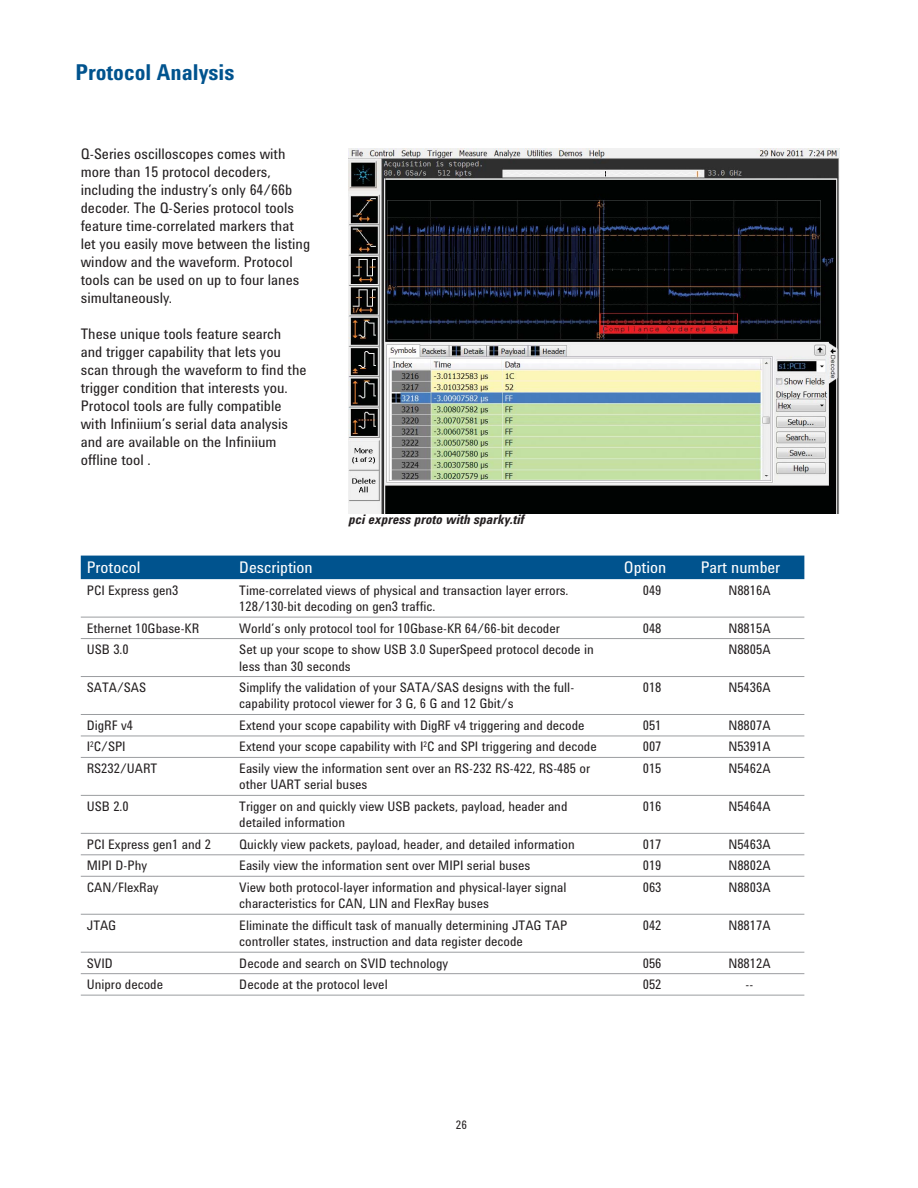
<style>
.page{position:relative;width:918px;height:1188px;background:#fff}
.page>*{position:absolute;margin:0;border:0;box-sizing:border-box;transform-origin:0 0}
.t1{font:700 22.5px "Agilent Condensed CFF";color:#00538e}
.t2{font:16.5px "Agilent Condensed CFF";color:#fff}
.t3{font:15px/18px "Agilent Condensed CFF";color:#231f20}
.t4{font:13.5px/16.5px "Agilent Condensed CFF";color:#231f20}
.t5{font:italic 700 13.5px "Agilent Condensed CFF";color:#231f20}
.t6{font:12px "Agilent Condensed CFF";color:#231f20}
</style>
<div class="page">
<div style="left:81px;top:556px;width:723px;height:23px;background:#00538e"></div>
<hr style="left:81px;top:617px;width:723px;height:1px;background:#9b9da0">
<hr style="left:81px;top:638px;width:723px;height:1px;background:#9b9da0">
<hr style="left:81px;top:676px;width:723px;height:1px;background:#9b9da0">
<hr style="left:81px;top:714px;width:723px;height:1px;background:#9b9da0">
<hr style="left:81px;top:736px;width:723px;height:1px;background:#9b9da0">
<hr style="left:81px;top:757px;width:723px;height:1px;background:#9b9da0">
<hr style="left:81px;top:795px;width:723px;height:1px;background:#9b9da0">
<hr style="left:81px;top:833px;width:723px;height:1px;background:#9b9da0">
<hr style="left:81px;top:854px;width:723px;height:1px;background:#9b9da0">
<hr style="left:81px;top:876px;width:723px;height:1px;background:#9b9da0">
<hr style="left:81px;top:914px;width:723px;height:1px;background:#9b9da0">
<hr style="left:81px;top:952px;width:723px;height:1px;background:#9b9da0">
<hr style="left:81px;top:973px;width:723px;height:1px;background:#9b9da0">
<hr style="left:81px;top:995px;width:614px;height:1px;background:#9b9da0">
<hr style="left:695px;top:995px;width:109px;height:1px;background:#9b9da0">
<img style="left:348px;top:149px;width:492px;height:364px">
<h1 class="t1" style="left:76px;top:64px;width:160px">Protocol Analysis</h1>
<p class="t3" style="left:81px;top:147px;width:231px">Q-Series oscilloscopes comes with more than 15 protocol decoders, including the industry’s only 64/66b decoder. The Q-Series protocol tools feature time-correlated markers that let you easily move between the listing window and the waveform. Protocol tools can be used on up to four lanes simultaneously.</p>
<p class="t3" style="left:81px;top:327px;width:227px">These unique tools feature search and trigger capability that lets you scan through the waveform to find the trigger condition that interests you.<br>Protocol tools are fully compatible with Infiniium’s serial data analysis and are available on the Infiniium offline tool .</p>
<p class="t5" style="left:348px;top:515px;width:177px">pci express proto with sparky.tif</p>
<p class="t2" style="left:87px;top:561px;width:55px">Protocol</p>
<p class="t2" style="left:239px;top:561px;width:75px">Description</p>
<p class="t2" style="left:624px;top:561px;width:44px">Option</p>
<p class="t2" style="left:701px;top:561px;width:81px">Part number</p>
<p class="t4" style="left:87px;top:583px;width:93px">PCI Express gen3</p>
<p class="t4" style="left:239px;top:583px;width:331px">Time-correlated views of physical and transaction layer errors.<br>128/130-bit decoding on gen3 traffic.</p>
<p class="t4" style="left:643px;top:583px;width:20px">049</p>
<p class="t4" style="left:728px;top:583px;width:44px">N8816A</p>
<p class="t4" style="left:87px;top:621px;width:114px">Ethernet 10Gbase-KR</p>
<p class="t4" style="left:239px;top:621px;width:322px">World’s only protocol tool for 10Gbase-KR 64/66-bit decoder</p>
<p class="t4" style="left:643px;top:621px;width:20px">048</p>
<p class="t4" style="left:728px;top:621px;width:44px">N8815A</p>
<p class="t4" style="left:87px;top:643px;width:44px">USB 3.0</p>
<p class="t4" style="left:239px;top:643px;width:356px">Set up your scope to show USB 3.0 SuperSpeed protocol decode in less than 30 seconds</p>
<p class="t4" style="left:728px;top:643px;width:44px">N8805A</p>
<p class="t4" style="left:87px;top:681px;width:61px">SATA/SAS</p>
<p class="t4" style="left:239px;top:681px;width:337px">Simplify the validation of your SATA/SAS designs with the full&shy;capability protocol viewer for 3 G, 6 G and 12 Gbit/s</p>
<p class="t4" style="left:643px;top:681px;width:20px">018</p>
<p class="t4" style="left:728px;top:681px;width:44px">N5436A</p>
<p class="t4" style="left:87px;top:719px;width:48px">DigRF v4</p>
<p class="t4" style="left:239px;top:719px;width:347px">Extend your scope capability with DigRF v4 triggering and decode</p>
<p class="t4" style="left:643px;top:719px;width:20px">051</p>
<p class="t4" style="left:728px;top:719px;width:44px">N8807A</p>
<p class="t4" style="left:87px;top:740px;width:41px">I<sup>2</sup>C/SPI</p>
<p class="t4" style="left:239px;top:740px;width:359px">Extend your scope capability with I<sup>2</sup>C and SPI triggering and decode</p>
<p class="t4" style="left:643px;top:740px;width:20px">007</p>
<p class="t4" style="left:728px;top:740px;width:44px">N5391A</p>
<p class="t4" style="left:87px;top:761px;width:72px">RS232/UART</p>
<p class="t4" style="left:239px;top:761px;width:352px">Easily view the information sent over an RS-232 RS-422, RS-485 or other UART serial buses</p>
<p class="t4" style="left:643px;top:761px;width:20px">015</p>
<p class="t4" style="left:728px;top:761px;width:44px">N5462A</p>
<p class="t4" style="left:87px;top:799px;width:44px">USB 2.0</p>
<p class="t4" style="left:239px;top:799px;width:330px">Trigger on and quickly view USB packets, payload, header and detailed information</p>
<p class="t4" style="left:643px;top:799px;width:20px">016</p>
<p class="t4" style="left:728px;top:799px;width:44px">N5464A</p>
<p class="t4" style="left:87px;top:837px;width:126px">PCI Express gen1 and 2</p>
<p class="t4" style="left:239px;top:837px;width:337px">Quickly view packets, payload, header, and detailed information</p>
<p class="t4" style="left:643px;top:837px;width:20px">017</p>
<p class="t4" style="left:728px;top:837px;width:44px">N5463A</p>
<p class="t4" style="left:87px;top:859px;width:62px">MIPI D-Phy</p>
<p class="t4" style="left:239px;top:859px;width:293px">Easily view the information sent over MIPI serial buses</p>
<p class="t4" style="left:643px;top:859px;width:20px">019</p>
<p class="t4" style="left:728px;top:859px;width:44px">N8802A</p>
<p class="t4" style="left:87px;top:880px;width:73px">CAN/FlexRay</p>
<p class="t4" style="left:239px;top:880px;width:329px">View both protocol-layer information and physical-layer signal characteristics for CAN, LIN and FlexRay buses</p>
<p class="t4" style="left:643px;top:880px;width:20px">063</p>
<p class="t4" style="left:728px;top:880px;width:44px">N8803A</p>
<p class="t4" style="left:87px;top:918px;width:31px">JTAG</p>
<p class="t4" style="left:239px;top:918px;width:329px">Eliminate the difficult task of manually determining JTAG TAP controller states, instruction and data register decode</p>
<p class="t4" style="left:643px;top:918px;width:20px">042</p>
<p class="t4" style="left:728px;top:918px;width:44px">N8817A</p>
<p class="t4" style="left:87px;top:956px;width:28px">SVID</p>
<p class="t4" style="left:239px;top:956px;width:211px">Decode and search on SVID technology</p>
<p class="t4" style="left:643px;top:956px;width:20px">056</p>
<p class="t4" style="left:728px;top:956px;width:44px">N8812A</p>
<p class="t4" style="left:87px;top:978px;width:78px">Unipro decode</p>
<p class="t4" style="left:239px;top:978px;width:150px">Decode at the protocol level</p>
<p class="t4" style="left:643px;top:978px;width:20px">052</p>
<p class="t4" style="left:746px;top:978px;width:9px">--</p>
<p class="t6" style="left:456px;top:1120px;width:13px">26</p>
</div>
